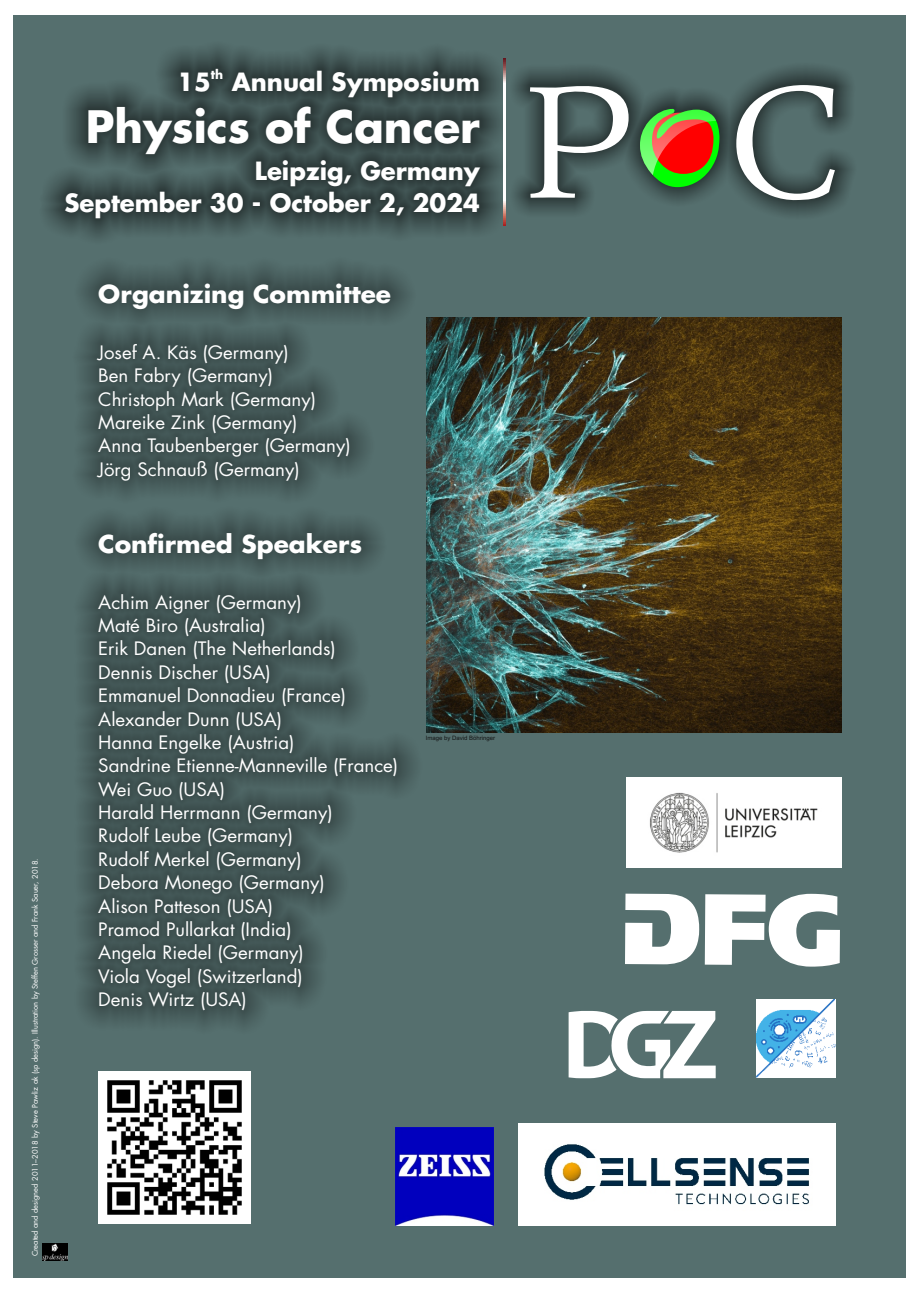
<style>
.page{position:relative;width:920px;height:1290px;background:#fff}
.page>*{position:absolute;margin:0;border:0;box-sizing:border-box;transform-origin:0 0}
.t1{font:700 43.5px "Futura";color:#fff}
.t2{font:700 24.45px/31.8px "Futura";color:#fff;text-align:right}
.t3{font:700 24px "Futura";color:#fff;scale:1.04 1}
.t4{font:18px/23.4px "Futura";color:#fff;scale:1.04 1}
.t5{font:700 12.15px "Futura";color:#fff}
.t6{font:7.5px "Futura";color:#fff}
.t7{font:6px "Arial";color:#151616}
</style>
<div class="page">
<div style="left:14px;top:15px;width:892px;height:1263px;background:#556f6e"></div>
<svg style="left:625px;top:894px;width:74px;height:70px"></svg>
<svg style="left:705px;top:894px;width:135px;height:73px"></svg>
<div style="left:507px;top:62px;width:351px;height:161px;background:#000;opacity:.49"></div>
<svg style="left:736px;top:85px;width:99px;height:115px"></svg>
<svg style="left:530px;top:83px;width:99px;height:115px"></svg>
<svg style="left:640px;top:109px;width:80px;height:78px"></svg>
<div style="left:35px;top:39px;width:475px;height:209px;background:#000;opacity:.49"></div>
<svg style="left:504px;top:59px;width:2px;height:166px"></svg>
<div style="left:67px;top:254px;width:359px;height:786px;background:#000;opacity:.49"></div>
<img style="left:43px;top:1244px;width:24px;height:16px">
<svg style="left:569px;top:1011px;width:147px;height:67px"></svg>
<img style="left:756px;top:1000px;width:79px;height:78px">
<img style="left:627px;top:777px;width:214px;height:91px">
<img style="left:98px;top:1072px;width:152px;height:152px">
<img style="left:426px;top:317px;width:415px;height:416px">
<img style="left:518px;top:1123px;width:317px;height:102px">
<img style="left:396px;top:1127px;width:98px;height:98px">
<p class="t5" style="left:211px;top:69px;width:14px">th</p>
<h2 class="t2" style="left:177px;top:68px;width:304px">15 Annual Symposium</h2>
<h1 class="t1" style="left:86px;top:107px;width:396px">Physics of Cancer</h1>
<h2 class="t2" style="left:64px;top:157px;width:417px">Leipzig, Germany<br>September 30 - October 2, 2024</h2>
<p class="t6" style="left:32px;top:1256px;width:400px;rotate:-90deg">Created and designed 2011–2018 by Steve Pawliz ak (sp design). Illustration by Steffen Grosser and Frank Sauer, 2018.</p>
<h3 class="t3" style="left:98px;top:283px;width:283px">Organizing Committee</h3>
<p class="t4" style="left:98px;top:342px;width:244px">Josef A. Käs (Germany)<br>Ben Fabry (Germany)<br>Christoph Mark (Germany)<br>Mareike Zink (Germany)<br>Anna Taubenberger (Germany)<br>Jörg Schnauß (Germany)</p>
<h3 class="t3" style="left:98px;top:533px;width:255px">Confirmed Speakers</h3>
<p class="t4" style="left:98px;top:592px;width:290px">Achim Aigner (Germany)<br>Maté Biro (Australia)<br>Erik Danen (The Netherlands)<br>Dennis Discher (USA)<br>Emmanuel Donnadieu (France)<br>Alexander Dunn (USA)<br>Hanna Engelke (Austria)<br>Sandrine Etienne-Manneville (France)<br>Wei Guo (USA)<br>Harald Herrmann (Germany)<br>Rudolf Leube (Germany)<br>Rudolf Merkel (Germany)<br>Debora Monego (Germany)<br>Alison Patteson (USA)<br>Pramod Pullarkat (India)<br>Angela Riedel (Germany)<br>Viola Vogel (Switzerland)<br>Denis Wirtz (USA)</p>
<p class="t7" style="left:426px;top:736px;width:71px">Image by David Böhringer</p>
</div>
